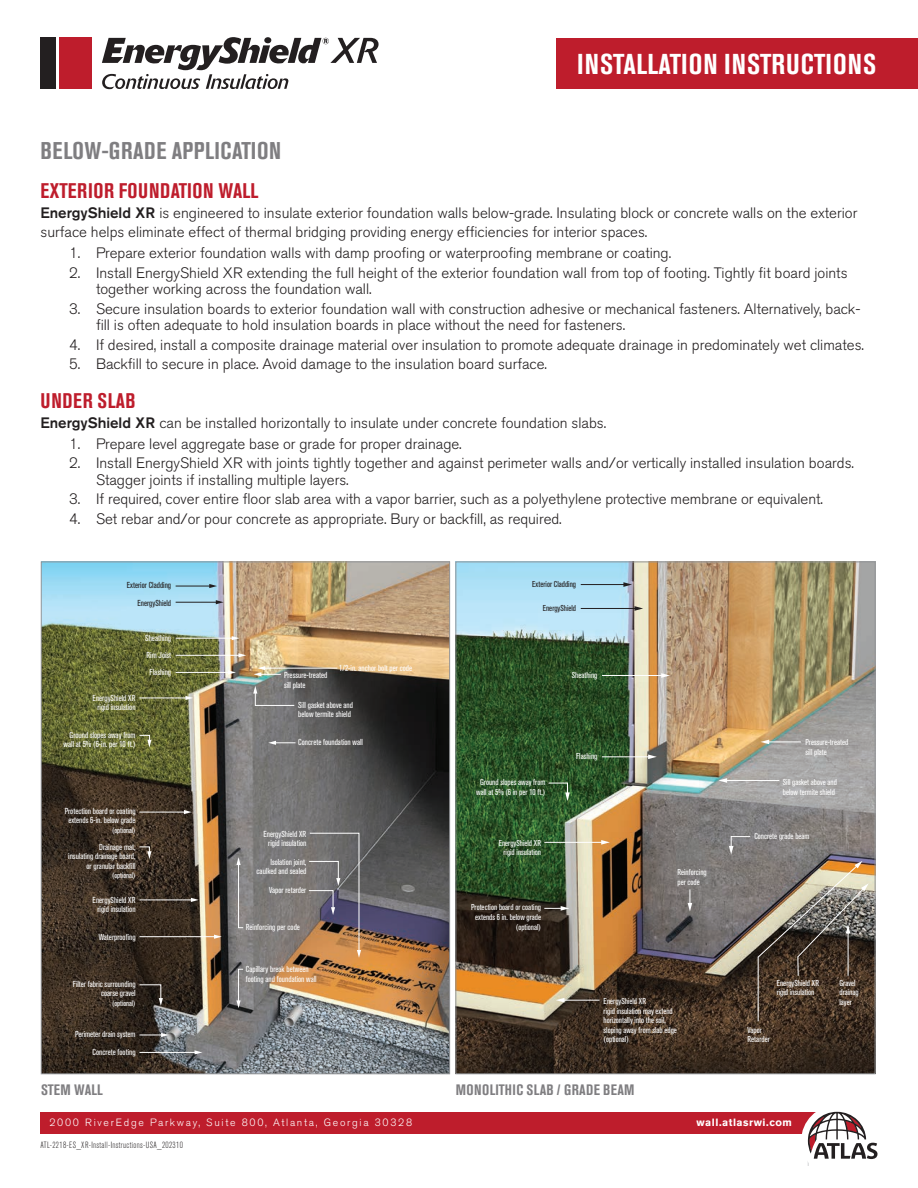
<style>
.page{position:relative;width:918px;height:1188px;background:#fff}
.page>*{position:absolute;margin:0;border:0;box-sizing:border-box;transform-origin:0 0}
.t1{font:700 condensed 28.5px "Akzidenz Grotesk BE";letter-spacing:.03em;color:#fff}
.t2{font:700 condensed 24px "Akzidenz Grotesk BE";letter-spacing:.015em;color:#7f7e81}
.t3{font:700 condensed 21px "Akzidenz Grotesk BE";letter-spacing:.03em;color:#be1d2c}
.t4{font:300 15px/16.5px "Akzidenz Grotesk BE";color:#231f20}
.t5{font:700 condensed 15px "Akzidenz Grotesk BE";letter-spacing:.015em;color:#7f7e81}
.t6{font:300 10.5px "Akzidenz Grotesk BE";letter-spacing:.16em;color:#fff}
.t7{font:700 10.5px "Akzidenz Grotesk BE";letter-spacing:.05em;color:#fff}
.t8{font:300 condensed 9px "Akzidenz Grotesk BE";letter-spacing:.04em;color:#231f20}
.t9{font:condensed 8.7px/9.3px "Akzidenz Grotesk BE";color:#fff;text-align:center}
.t10{font:condensed 8.7px/17.2px "Akzidenz Grotesk BE";color:#231f20;text-align:right}
.t11{font:condensed 8.55px/9.6px "Akzidenz Grotesk BE";color:#fff}
.t12{font:condensed 8.55px "Akzidenz Grotesk BE";color:#231f20}
.t13{font:condensed 7.95px "Akzidenz Grotesk BE";color:#fff}
.s1{font-weight:500}
</style>
<div class="page">
<div style="left:40px;top:1112px;width:796px;height:21px;background:#be1d2c"></div>
<div style="left:801px;top:1105px;width:72px;height:72px;background:#fff;border-radius:50%"></div>
<svg style="left:808px;top:1112px;width:70px;height:54px"></svg>
<svg style="left:102px;top:37px;width:277px;height:52px"></svg>
<div style="left:40px;top:38px;width:16px;height:51px;background:#231f20"></div>
<div style="left:59px;top:38px;width:33px;height:51px;background:#be1d2c"></div>
<div style="left:557px;top:38px;width:361px;height:51px;background:#be1d2c"></div>
<img style="left:43px;top:564px;width:405px;height:508px">
<hr style="left:176px;top:586px;width:35px;height:1px;background:#231f20">
<svg style="left:209px;top:584px;width:8px;height:4px"></svg>
<hr style="left:176px;top:602px;width:41px;height:1px;background:#231f20">
<svg style="left:216px;top:600px;width:8px;height:4px"></svg>
<hr style="left:176px;top:638px;width:57px;height:1px;background:#fff">
<svg style="left:232px;top:636px;width:7px;height:4px"></svg>
<hr style="left:176px;top:655px;width:64px;height:1px;background:#fff">
<svg style="left:238px;top:653px;width:8px;height:4px"></svg>
<hr style="left:176px;top:672px;width:54px;height:1px;background:#fff">
<svg style="left:228px;top:670px;width:8px;height:5px"></svg>
<svg style="left:268px;top:741px;width:27px;height:4px"></svg>
<hr style="left:264px;top:668px;width:73px;height:1px;background:#fff">
<svg style="left:254px;top:666px;width:27px;height:10px"></svg>
<hr style="left:139px;top:698px;width:48px;height:1px;background:#fff">
<svg style="left:185px;top:696px;width:8px;height:4px"></svg>
<hr style="left:139px;top:812px;width:46px;height:1px;background:#fff">
<svg style="left:184px;top:810px;width:8px;height:4px"></svg>
<svg style="left:139px;top:1033px;width:30px;height:4px"></svg>
<hr style="left:139px;top:1052px;width:57px;height:1px;background:#fff">
<svg style="left:195px;top:1050px;width:7px;height:5px"></svg>
<hr style="left:139px;top:900px;width:53px;height:1px;background:#fff">
<svg style="left:191px;top:898px;width:8px;height:4px"></svg>
<hr style="left:139px;top:936px;width:76px;height:1px;background:#fff">
<svg style="left:214px;top:935px;width:8px;height:4px"></svg>
<svg style="left:139px;top:735px;width:13px;height:13px"></svg>
<svg style="left:139px;top:846px;width:13px;height:13px"></svg>
<svg style="left:139px;top:984px;width:24px;height:22px"></svg>
<svg style="left:253px;top:686px;width:42px;height:20px"></svg>
<svg style="left:308px;top:832px;width:53px;height:126px;background:#82726b"></svg>
<svg style="left:236px;top:969px;width:8px;height:39px"></svg>
<svg style="left:236px;top:857px;width:8px;height:71px"></svg>
<img style="left:458px;top:564px;width:415px;height:508px">
<hr style="left:581px;top:584px;width:44px;height:1px;background:#231f20">
<svg style="left:623px;top:582px;width:9px;height:5px"></svg>
<hr style="left:581px;top:608px;width:55px;height:1px;background:#231f20">
<svg style="left:634px;top:606px;width:9px;height:5px"></svg>
<hr style="left:602px;top:675px;width:61px;height:1px;background:#fff">
<svg style="left:661px;top:673px;width:9px;height:5px"></svg>
<hr style="left:602px;top:756px;width:48px;height:1px;background:#fff">
<svg style="left:648px;top:755px;width:9px;height:4px"></svg>
<hr style="left:726px;top:780px;width:53px;height:1px;background:#fff">
<svg style="left:718px;top:778px;width:9px;height:5px"></svg>
<hr style="left:544px;top:842px;width:59px;height:1px;background:#fff">
<svg style="left:601px;top:840px;width:9px;height:5px"></svg>
<svg style="left:544px;top:906px;width:25px;height:5px"></svg>
<hr style="left:563px;top:1000px;width:37px;height:1px;background:#fff">
<svg style="left:556px;top:998px;width:8px;height:4px"></svg>
<svg style="left:548px;top:782px;width:22px;height:19px"></svg>
<svg style="left:729px;top:836px;width:22px;height:19px"></svg>
<svg style="left:688px;top:889px;width:4px;height:23px"></svg>
<svg style="left:757px;top:861px;width:112px;height:161px;background:#695d4f"></svg>
<hr style="left:768px;top:742px;width:33px;height:1px;background:#fff">
<svg style="left:761px;top:740px;width:8px;height:4px"></svg>
<p class="t1" style="left:577px;top:48px;width:300px">INSTALLATION INSTRUCTIONS</p>
<p class="t2" style="left:41px;top:137px;width:242px">BELOW-GRADE APPLICATION</p>
<p class="t3" style="left:41px;top:179px;width:220px">EXTERIOR FOUNDATION WALL</p>
<p class="t4" style="left:41px;top:203px;width:818px;line-height:19.5px"><span class="s1">EnergyShield XR</span> is engineered to insulate exterior foundation walls below-grade. Insulating block or concrete walls on the exterior surface helps eliminate effect of thermal bridging providing energy efficiencies for interior spaces.</p>
<p class="t4" style="left:69px;top:245px;width:604px">1. Prepare exterior foundation walls with damp proofing or waterproofing membrane or coating.</p>
<p class="t4" style="left:96px;top:264px;width:753px;text-indent:-27px">2. Install EnergyShield XR extending the full height of the exterior foundation wall from top of footing. Tightly fit board joints together working across the foundation wall.</p>
<p class="t4" style="left:96px;top:300px;width:766px;text-indent:-27px">3. Secure insulation boards to exterior foundation wall with construction adhesive or mechanical fasteners. Alternatively, back&shy;fill is often adequate to hold insulation boards in place without the need for fasteners.</p>
<p class="t4" style="left:69px;top:336px;width:797px">4. If desired, install a composite drainage material over insulation to promote adequate drainage in predominately wet climates.</p>
<p class="t4" style="left:69px;top:356px;width:480px">5. Backfill to secure in place. Avoid damage to the insulation board surface.</p>
<p class="t3" style="left:41px;top:389px;width:97px">UNDER SLAB</p>
<p class="t4" style="left:41px;top:414px;width:567px"><span class="s1">EnergyShield XR</span> can be installed horizontally to insulate under concrete foundation slabs.</p>
<p class="t4" style="left:69px;top:435px;width:394px">1. Prepare level aggregate base or grade for proper drainage.</p>
<p class="t4" style="left:96px;top:455px;width:760px;text-indent:-27px">2. Install EnergyShield XR with joints tightly together and against perimeter walls and/or vertically installed insulation boards.<br>Stagger joints if installing multiple layers.</p>
<p class="t4" style="left:69px;top:491px;width:756px">3. If required, cover entire floor slab area with a vapor barrier, such as a polyethylene protective membrane or equivalent.</p>
<p class="t4" style="left:69px;top:510px;width:494px">4. Set rebar and/or pour concrete as appropriate. Bury or backfill, as required.</p>
<p class="t10" style="left:127px;top:577px;width:46px">Exterior Cladding<br>EnergyShield</p>
<p class="t9" style="left:145px;top:629px;width:27px;line-height:17.2px">Sheathing<br>Rim Joist<br>Flashing</p>
<p class="t9" style="left:93px;top:693px;width:45px">EnergyShield XR rigid insulation</p>
<p class="t9" style="left:64px;top:730px;width:73px;text-align:right">Ground slopes away from wall at 5% (6-in. per 10 ft.)</p>
<p class="t9" style="left:65px;top:806px;width:72px">Protection board or coating extends 6-in. below grade</p>
<p class="t13" style="left:112px;top:825px;width:25px">(optional)</p>
<p class="t9" style="left:68px;top:842px;width:69px;text-align:right">Drainage mat,<br>insulating drainage board, or granular backfill</p>
<p class="t13" style="left:112px;top:871px;width:25px">(optional)</p>
<p class="t9" style="left:93px;top:896px;width:45px">EnergyShield XR rigid insulation</p>
<p class="t9" style="left:99px;top:932px;width:38px">Waterproofing</p>
<p class="t9" style="left:73px;top:979px;width:64px;text-align:right">Filter fabric surrounding coarse gravel</p>
<p class="t13" style="left:112px;top:998px;width:25px">(optional)</p>
<p class="t9" style="left:75px;top:1026px;width:62px;line-height:17.2px;text-align:right">Perimeter drain system<br>Concrete footing</p>
<p class="t9" style="left:339px;top:663px;width:74px">1/2-in. anchor bolt per code</p>
<p class="t9" style="left:298px;top:700px;width:56px;text-align:left">Sill gasket above and below termite shield</p>
<p class="t9" style="left:298px;top:738px;width:66px">Concrete foundation wall</p>
<p class="t9" style="left:284px;top:671px;width:45px;text-align:left">Pressure-treated sill plate</p>
<p class="t9" style="left:263px;top:829px;width:45px">EnergyShield XR rigid insulation</p>
<p class="t9" style="left:257px;top:857px;width:51px;text-align:right">Isolation joint, caulked and sealed</p>
<p class="t9" style="left:269px;top:885px;width:39px">Vapor retarder</p>
<p class="t9" style="left:246px;top:923px;width:56px">Reinforcing per code</p>
<p class="t9" style="left:246px;top:965px;width:72px;text-align:left">Capillary break between footing and foundation wall</p>
<p class="t12" style="left:532px;top:579px;width:45px">Exterior Cladding</p>
<p class="t12" style="left:543px;top:604px;width:35px">EnergyShield</p>
<p class="t11" style="left:572px;top:670px;width:27px">Sheathing</p>
<p class="t11" style="left:476px;top:777px;width:71px;text-align:center">Ground slopes away from wall at 5% (6 in per 10 ft.)</p>
<p class="t11" style="left:499px;top:838px;width:44px;text-align:center">EnergyShield XR rigid insulation</p>
<p class="t11" style="left:471px;top:903px;width:71px;text-align:right">Protection board or coating extends 6 in. below grade (optional)</p>
<p class="t11" style="left:576px;top:751px;width:23px">Flashing</p>
<p class="t11" style="left:677px;top:868px;width:31px">Reinforcing per code</p>
<p class="t11" style="left:604px;top:996px;width:75px">EnergyShield XR<br>rigid insulation may extend horizontally into the soil, sloping away from slab edge (optional)</p>
<p class="t5" style="left:41px;top:1082px;width:63px">STEM WALL</p>
<p class="t5" style="left:456px;top:1082px;width:180px">MONOLITHIC SLAB / GRADE BEAM</p>
<p class="t11" style="left:806px;top:738px;width:44px">Pressure-treated sill plate</p>
<p class="t11" style="left:783px;top:777px;width:56px">Sill gasket above and below termite shield</p>
<p class="t11" style="left:754px;top:832px;width:57px">Concrete grade beam</p>
<p class="t11" style="left:777px;top:978px;width:44px">EnergyShield XR rigid insulation</p>
<p class="t11" style="left:748px;top:1025px;width:24px">Vapor<br>Retarder</p>
<p class="t11" style="left:840px;top:978px;width:21px">Gravel drainag layer</p>
<p class="t6" style="left:50px;top:1117px;width:364px">2000 RiverEdge Parkway, Suite 800, Atlanta, Georgia 30328</p>
<p class="t7" style="left:696px;top:1117px;width:97px">wall.atlasrwi.com</p>
<p class="t8" style="left:40px;top:1140px;width:144px">ATL-2218-ES_XR-Install-Instructions-USA_202310</p>
</div>
